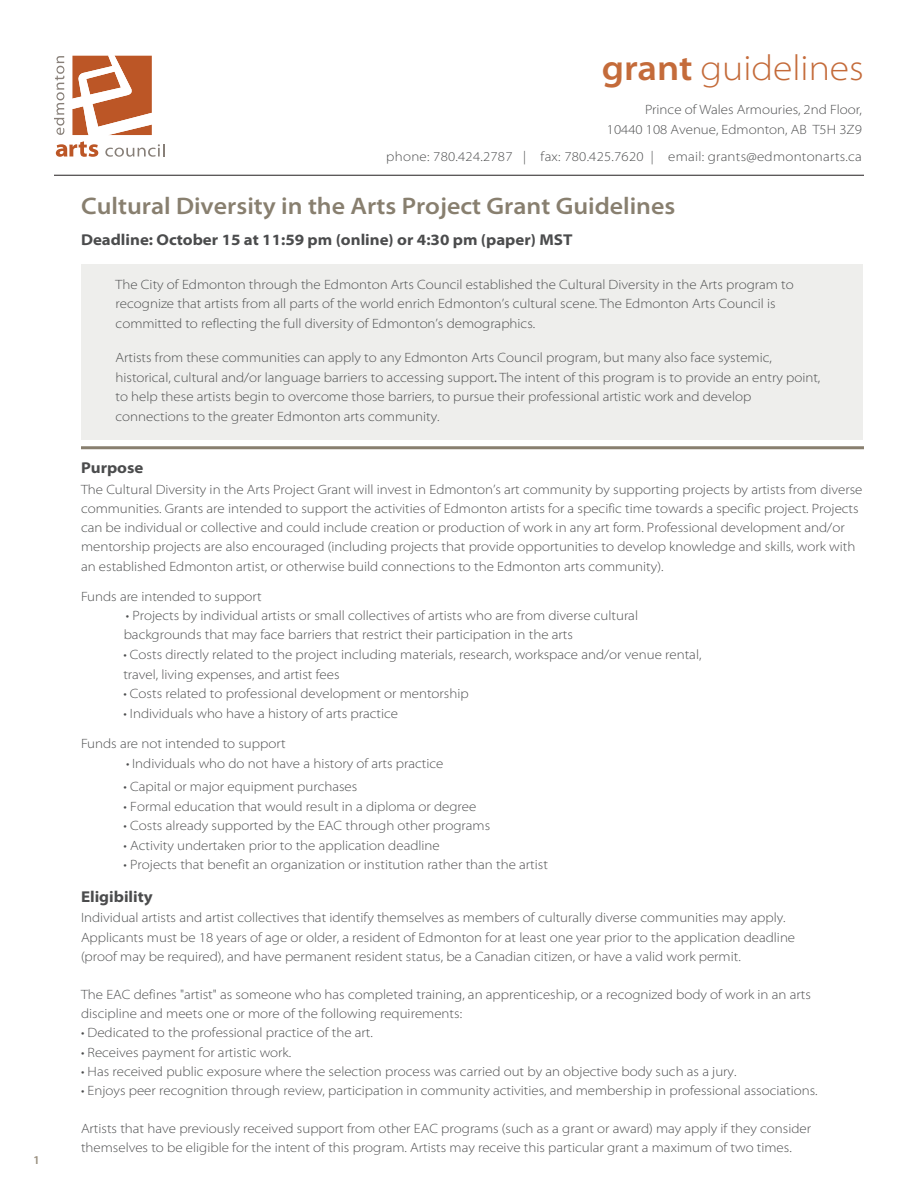
<style>
.page{position:relative;width:918px;height:1188px;background:#fff}
.page>*{position:absolute;margin:0;border:0;box-sizing:border-box;transform-origin:0 0}
.t1{font:300 semi-expanded 36px "Myriad Pro";color:#c46b3a}
.t2{font:600 semi-expanded 24px "Myriad Pro";color:#887f6f}
.t3{font:700 semi-expanded 15.75px "Myriad Pro";color:#4b4c4d}
.t4{font:300 semi-expanded 13.5px/19.5px "Myriad Pro";color:#4b4c4d}
.t5{font:300 semi-expanded 13.5px "Myriad Pro";letter-spacing:.02em;color:#4b4c4d}
.t6{font:600 semi-expanded 12px "Myriad Pro";color:#9a9080}
.s1{font-weight:600}
.s2{font-weight:400;font-stretch:normal}
</style>
<div class="page">
<hr style="left:54px;top:175px;width:810px;height:1px;background:#231f20">
<svg style="left:54px;top:56px;width:111px;height:101px"></svg>
<div style="left:82px;top:264px;width:781px;height:176px;background:#eeeeec"></div>
<hr style="left:81px;top:446px;width:783px;height:3px;background:#887f6f">
<p class="t6" style="left:33px;top:1153px;width:8px">1</p>
<h1 class="t1" style="left:602px;top:48px;width:264px"><span class="s1">grant</span> guidelines</h1>
<p class="t4" style="left:607px;top:100px;width:257px;text-align:right">Prince of Wales Armouries, 2nd Floor,<br>10440 108 Avenue, Edmonton, AB T5H 3Z9</p>
<p class="t5" style="left:386px;top:149px;width:477px">phone: 780.424.2787 | fax: 780.425.7620 | email: grants@edmontonarts.ca</p>
<h2 class="t2" style="left:81px;top:192px;width:596px">Cultural Diversity in the Arts Project Grant Guidelines</h2>
<p class="t3" style="left:81px;top:231px;width:493px">Deadline: October 15 at 11:59 pm (online) or 4:30 pm (paper) MST</p>
<p class="t4" style="left:116px;top:275px;width:680px">The City of Edmonton through the Edmonton Arts Council established the Cultural Diversity in the Arts program to recognize that artists from all parts of the world enrich Edmonton’s cultural scene. The Edmonton Arts Council is committed to reflecting the full diversity of Edmonton’s demographics.</p>
<p class="t4" style="left:116px;top:348px;width:706px">Artists from these communities can apply to any Edmonton Arts Council program, but many also face systemic, historical, cultural and/or language barriers to accessing support<span class="s2">.</span> The intent of this program is to provide an entry point, to help these artists begin to overcome those barriers, to pursue their professional artistic work and develop connections to the greater Edmonton arts community.</p>
<p class="t3" style="left:81px;top:459px;width:64px">Purpose</p>
<p class="t4" style="left:81px;top:480px;width:783px">The Cultural Diversity in the Arts Project Grant will invest in Edmonton’s art community by supporting projects by artists from diverse communities. Grants are intended to support the activities of Edmonton artists for a specific time towards a specific project. Projects can be individual or collective and could include creation or production of work in any art form. Professional development and/or mentorship projects are also encouraged (including projects that provide opportunities to develop knowledge and skills, work with an established Edmonton artist, or otherwise build connections to the Edmonton arts community).</p>
<p class="t4" style="left:81px;top:587px;width:182px">Funds are intended to support</p>
<p class="t4" style="left:124px;top:606px;width:516px;line-height:19px">• Projects by individual artists or small collectives of artists who are from diverse cultural backgrounds that may face barriers that restrict their participation in the arts</p>
<p class="t4" style="left:123px;top:645px;width:580px">• Costs directly related to the project including materials, research, workspace and/or venue rental, travel, living expenses, and artist fees</p>
<p class="t4" style="left:123px;top:684px;width:347px">• Costs related to professional development or mentorship</p>
<p class="t4" style="left:123px;top:704px;width:276px">• Individuals who have a history of arts practice</p>
<p class="t4" style="left:81px;top:734px;width:206px">Funds are not intended to support</p>
<p class="t4" style="left:126px;top:754px;width:319px">• Individuals who do not have a history of arts practice</p>
<p class="t4" style="left:124px;top:777px;width:235px">• Capital or major equipment purchases</p>
<p class="t4" style="left:124px;top:796px;width:354px">• Formal education that would result in a diploma or degree</p>
<p class="t4" style="left:124px;top:816px;width:368px">• Costs already supported by the EAC through other programs</p>
<p class="t4" style="left:124px;top:835px;width:318px">• Activity undertaken prior to the application deadline</p>
<p class="t4" style="left:124px;top:855px;width:426px">• Projects that benefit an organization or institution rather than the artist</p>
<p class="t3" style="left:81px;top:888px;width:73px">Eligibility</p>
<p class="t4" style="left:81px;top:908px;width:716px">Individual artists and artist collectives that identify themselves as members of culturally diverse communities may apply.<br>Applicants must be 18 years of age or older, a resident of Edmonton for at least one year prior to the application deadline (proof may be required), and have permanent resident status, be a Canadian citizen, or have a valid work permit.</p>
<p class="t4" style="left:81px;top:985px;width:731px">The EAC defines "artist" as someone who has completed training, an apprenticeship, or a recognized body of work in an arts discipline and meets one or more of the following requirements:</p>
<p class="t4" style="left:81px;top:1023px;width:293px">• Dedicated to the professional practice of the art.</p>
<p class="t4" style="left:81px;top:1042px;width:212px">• Receives payment for artistic work.</p>
<p class="t4" style="left:81px;top:1062px;width:657px">• Has received public exposure where the selection process was carried out by an objective body such as a jury.</p>
<p class="t4" style="left:81px;top:1081px;width:738px">• Enjoys peer recognition through review, participation in community activities, and membership in professional associations.</p>
<p class="t4" style="left:81px;top:1119px;width:732px">Artists that have previously received support from other EAC programs (such as a grant or award) may apply if they consider themselves to be eligible for the intent of this program. Artists may receive this particular grant a maximum of two times.</p>
</div>
